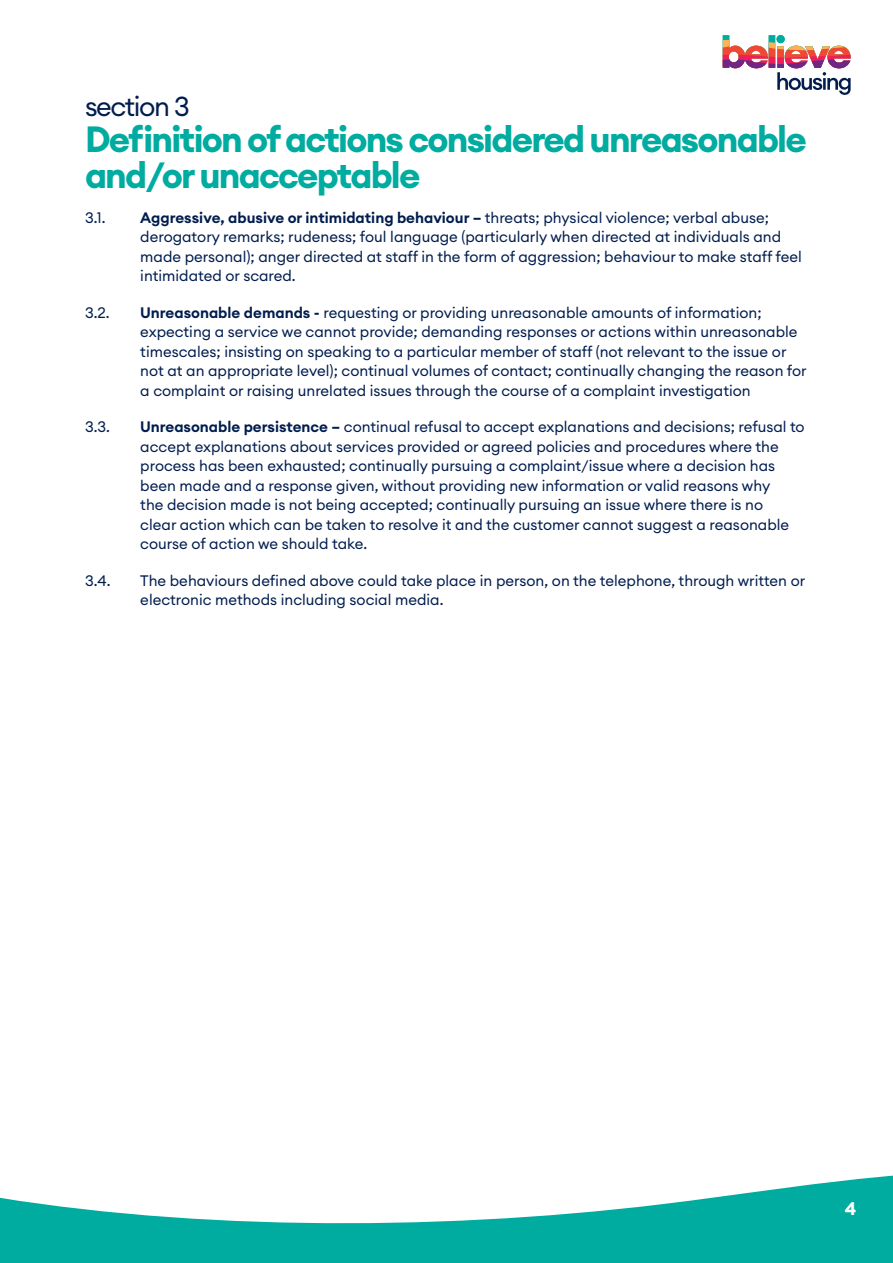
<style>
.page{position:relative;width:893px;height:1263px;background:#fff}
.page>*{position:absolute;margin:0;border:0;box-sizing:border-box;transform-origin:0 0}
.t1{font:700 36px/36px "Euclid Circular A";letter-spacing:-.05em;color:#00aca0}
.t2{font:27px "Euclid Circular A";letter-spacing:-.05em;color:#001d4e}
.t3{font:700 18px "Euclid Circular A";color:#fff}
.t4{font:15px/19.5px "Euclid Circular A";color:#001d4e}
.s1{font-weight:600}
</style>
<div class="page">
<svg style="left:723px;top:35px;width:128px;height:60px"></svg>
<svg style="left:0;top:1175px;width:893px;height:88px;fill:#00aca0"></svg>
<h2 class="t2" style="left:85px;top:89px;width:106px">section 3</h2>
<h1 class="t1" style="left:85px;top:122px;width:723px">Definition of actions considered unreasonable and/or unacceptable</h1>
<p class="t4" style="left:85px;top:207px;width:22px">3.1.</p>
<p class="t4" style="left:140px;top:207px;width:663px"><span class="s1">Aggressive, abusive or intimidating behaviour –</span> threats; physical violence; verbal abuse; derogatory remarks; rudeness; foul language (particularly when directed at individuals and made personal); anger directed at staff in the form of aggression; behaviour to make staff feel intimidated or scared.</p>
<p class="t4" style="left:85px;top:302px;width:26px">3.2.</p>
<p class="t4" style="left:140px;top:302px;width:668px"><span class="s1">Unreasonable demands -</span> requesting or providing unreasonable amounts of information; expecting a service we cannot provide; demanding responses or actions within unreasonable timescales; insisting on speaking to a particular member of staff (not relevant to the issue or not at an appropriate level); continual volumes of contact; continually changing the reason for a complaint or raising unrelated issues through the course of a complaint investigation</p>
<p class="t4" style="left:85px;top:417px;width:26px">3.3.</p>
<p class="t4" style="left:140px;top:417px;width:666px"><span class="s1">Unreasonable persistence –</span> continual refusal to accept explanations and decisions; refusal to accept explanations about services provided or agreed policies and procedures where the process has been exhausted; continually pursuing a complaint/issue where a decision has been made and a response given, without providing new information or valid reasons why<br>the decision made is not being accepted; continually pursuing an issue where there is no<br>clear action which can be taken to resolve it and the customer cannot suggest a reasonable course of action we should take.</p>
<p class="t4" style="left:85px;top:570px;width:27px">3.4.</p>
<p class="t4" style="left:140px;top:570px;width:666px">The behaviours defined above could take place in person, on the telephone, through written or electronic methods including social media.</p>
<p class="t3" style="left:845px;top:1197px;width:13px">4</p>
</div>
